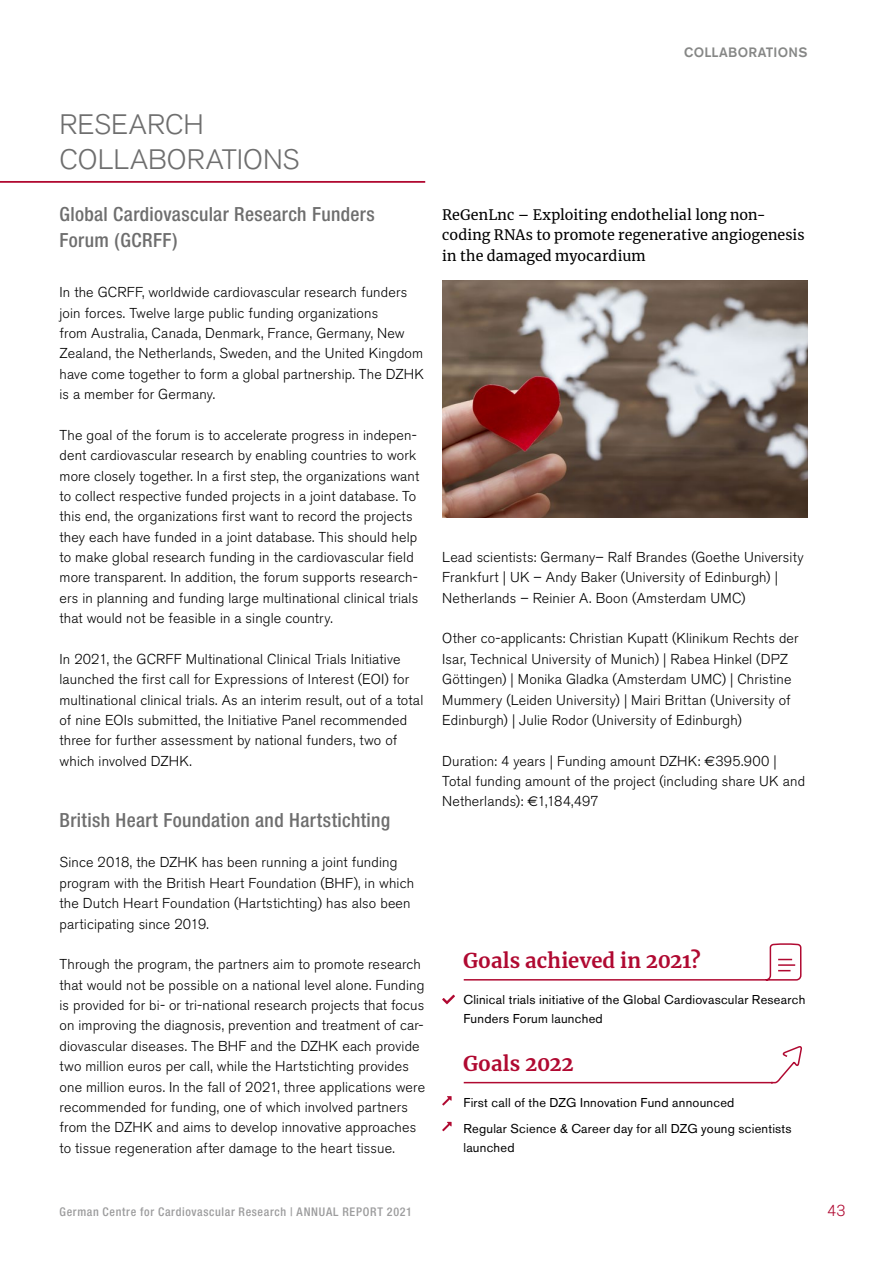
<style>
.page{position:relative;width:893px;height:1263px;background:#fff}
.page>*{position:absolute;margin:0;border:0;box-sizing:border-box;transform-origin:0 0}
.t1{font:300 27.9px/34.5px "Akzidenz Grotesk BE";color:#6e6e6e}
.t2{font:700 20.25px "Merriweather";letter-spacing:.005em;color:#b00931}
.t3{font:500 condensed 19.5px/26.1px "Helvetica Neue";letter-spacing:.02em;color:#6e6e6e}
.t4{font:300 15.75px "Akzidenz Grotesk BE";color:#b00931}
.t5{font:300 14.25px/20.4px "Akzidenz Grotesk BE";letter-spacing:.01em;color:#000}
.t6{font:14.25px/20.4px "Merriweather";letter-spacing:.005em;color:#000}
.t7{font:500 13.5px "Akzidenz Grotesk BE";letter-spacing:.02em;color:#868786}
.Kastentext{font:12.75px/18.9px "Akzidenz Grotesk BE";letter-spacing:.02em;color:#000}
.t8{font:500 condensed 12px "Helvetica Neue";letter-spacing:.055em;color:#9c9c9d}
.s1{font-family:"Euro Sans Std";font-weight:400}
</style>
<div class="page">
<img style="left:442px;top:281px;width:366px;height:237px">
<hr style="left:0;top:181px;width:425px;height:2px;background:#b00931">
<svg style="left:463px;top:943px;width:339px;height:38px"></svg>
<svg style="left:463px;top:1046px;width:339px;height:38px"></svg>
<svg style="left:442px;top:1096px;width:10px;height:9px"></svg>
<svg style="left:442px;top:1122px;width:10px;height:9px"></svg>
<svg style="left:442px;top:995px;width:13px;height:9px"></svg>
<p class="t7" style="left:684px;top:44px;width:125px">COLLABORATIONS</p>
<h2 class="t1" style="left:60px;top:108px;width:241px">RESEARCH<br>COLLABORATIONS</h2>
<h3 class="t3" style="left:60px;top:201px;width:317px">Global Cardiovascular Research Funders<br>Forum (GCRFF)</h3>
<p class="t5" style="left:60px;top:282px;width:366px">In the GCRFF, worldwide cardiovascular research funders join forces. Twelve large public funding organizations<br>from Australia, Canada, Denmark, France, Germany, New Zealand, the Netherlands, Sweden, and the United Kingdom have come together to form a global partnership. The DZHK is a member for Germany.</p>
<p class="t5" style="left:60px;top:425px;width:361px">The goal of the forum is to accelerate progress in indepen&shy;dent cardiovascular research by enabling countries to work more closely together. In a first step, the organizations want to collect respective funded projects in a joint database. To this end, the organizations first want to record the projects they each have funded in a joint database. This should help to make global research funding in the cardiovascular field more transparent. In addition, the forum supports research&shy;ers in planning and funding large multinational clinical trials that would not be feasible in a single country.</p>
<p class="t5" style="left:60px;top:649px;width:365px">In 2021, the GCRFF Multinational Clinical Trials Initiative launched the first call for Expressions of Interest (EOI) for multinational clinical trials. As an interim result, out of a total of nine EOIs submitted, the Initiative Panel recommended three for further assessment by national funders, two of which involved DZHK.</p>
<h3 class="t3" style="left:60px;top:806px;width:332px">British Heart Foundation and Hartstichting</h3>
<p class="t5" style="left:60px;top:853px;width:356px">Since 2018, the DZHK has been running a joint funding program with the British Heart Foundation (BHF), in which the Dutch Heart Foundation (Hartstichting) has also been participating since 2019.</p>
<p class="t5" style="left:60px;top:954px;width:367px">Through the program, the partners aim to promote research that would not be possible on a national level alone. Funding is provided for bi- or tri-national research projects that focus on improving the diagnosis, prevention and treatment of car&shy;diovascular diseases. The BHF and the DZHK each provide two million euros per call, while the Hartstichting provides one million euros. In the fall of 2021, three applications were recommended for funding, one of which involved partners from the DZHK and aims to develop innovative approaches to tissue regeneration after damage to the heart tissue.</p>
<h3 class="t6" style="left:442px;top:204px;width:364px">ReGenLnc – Exploiting endothelial long non&shy;coding RNAs to promote regenerative angiogenesis in the damaged myocardium</h3>
<p class="t5" style="left:442px;top:547px;width:363px">Lead scientists: Germany– Ralf Brandes (Goethe University<br>Frankfurt | UK – Andy Baker (University of Edinburgh) |<br>Netherlands – Reinier A. Boon (Amsterdam UMC)</p>
<p class="t5" style="left:442px;top:629px;width:358px">Other co-applicants: Christian Kupatt (Klinikum Rechts der Isar, Technical University of Munich) | Rabea Hinkel (DPZ Göttingen) | Monika Gladka (Amsterdam UMC) | Christine Mummery (Leiden University) | Mairi Brittan (University of Edinburgh) | Julie Rodor (University of Edinburgh)</p>
<p class="t5" style="left:442px;top:751px;width:364px">Duration: 4 years | Funding amount DZHK: <span class="s1">€</span>395.900 |<br>Total funding amount of the project (including share UK and<br>Netherlands): <span class="s1">€</span>1,184,497</p>
<h2 class="t2" style="left:463px;top:947px;width:239px">Goals achieved in 2021?</h2>
<p class="Kastentext" style="left:463px;top:990px;width:343px">Clinical trials initiative of the Global Cardiovascular Research<br>Funders Forum launched</p>
<h2 class="t2" style="left:463px;top:1049px;width:112px">Goals 2022</h2>
<p class="Kastentext" style="left:463px;top:1093px;width:272px">First call of the DZG Innovation Fund announced</p>
<p class="Kastentext" style="left:463px;top:1119px;width:330px">Regular Science &amp; Career day for all DZG young scientists launched</p>
<p class="t8" style="left:60px;top:1205px;width:354px">German Centre for Cardiovascular Research | ANNUAL REPORT 2021</p>
<p class="t4" style="left:827px;top:1202px;width:20px">43</p>
</div>
